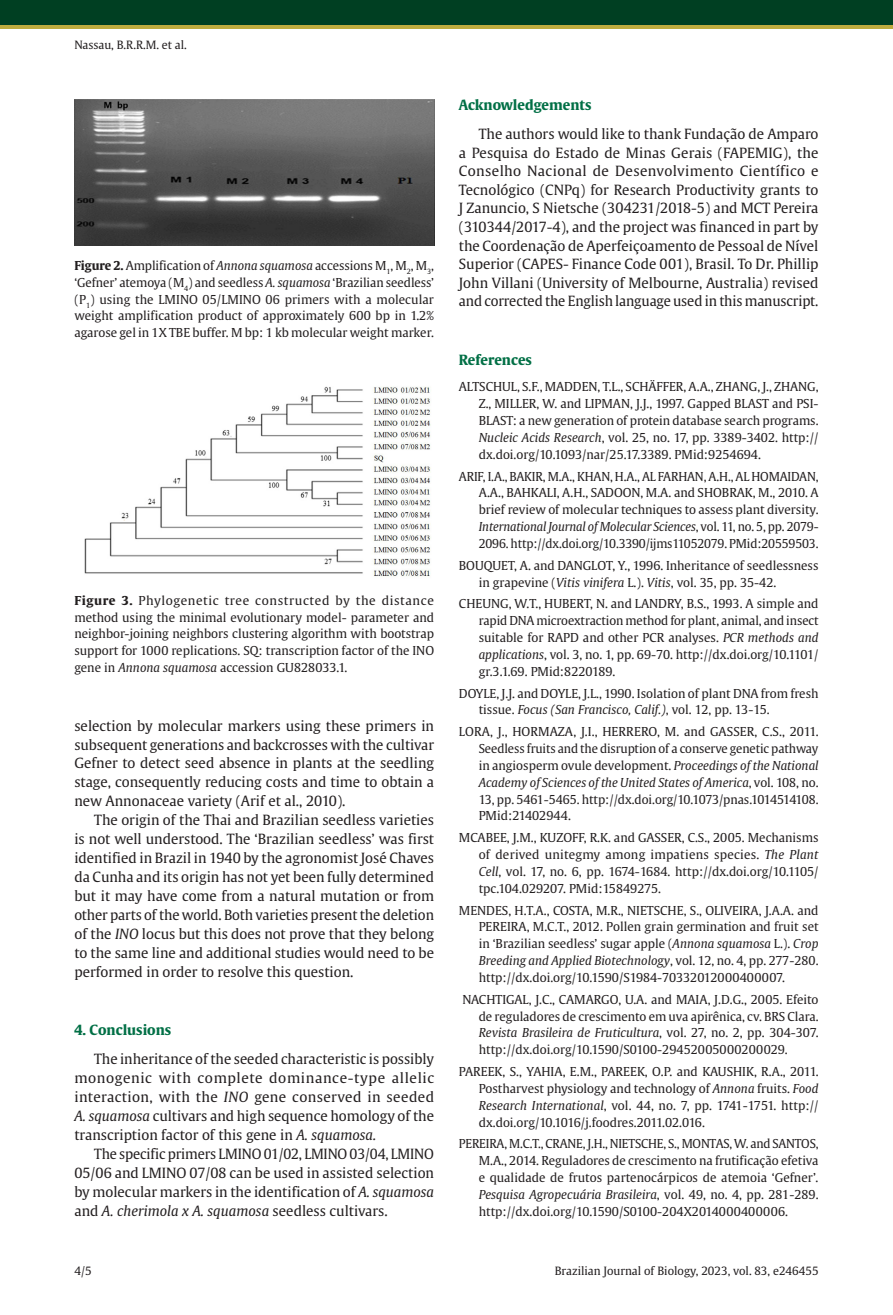
<style>
.page{position:relative;width:893px;height:1315px;background:#fff}
.page>*{position:absolute;margin:0;border:0;box-sizing:border-box;transform-origin:0 0}
.Paragraph{font:14px/18.9px "Gulliver";color:#231f20;text-align:justify}
.Acknowledgment{font:14px/18.6px "Gulliver";letter-spacing:-.01em;color:#231f20;text-align:justify}
.AcknowledgmentHead{font:700 14px "Gulliver";color:#016f45}
.Heading1{font:700 14px "Gulliver";color:#016f45}
.ReferenceHead{font:700 14px "Gulliver";color:#016f45}
.Reference{font:12.25px/16.8px "Gulliver";color:#231f20;text-align:justify}
.FigureCaption{font:12.25px/16.6px "Gulliver";color:#231f20;text-align:justify}
.t1{font:11.38px "Gulliver";color:#231f20}
.s1{font-weight:700}
.s2{font-style:italic}
</style>
<div class="page">
<div style="left:0;top:12px;width:893px;height:17px;background:#beab3f"></div>
<div style="left:0;top:0;width:893px;height:25px;background:#003f22"></div>
<img style="left:74px;top:99px;width:360px;height:147px">
<img style="left:84px;top:386px;width:347px;height:191px">
<p class="t1" style="left:74px;top:37px;width:114px">Nassau, B.R.R.M. et al.</p>
<p class="FigureCaption" style="left:74px;top:257px;width:361px"><span class="s1">Figure 2.</span> Amplification of <span class="s2">Annona squamosa</span> accessions M<sub>1</sub>, M<sub>2</sub>, M<sub>3</sub>, ‘Gefner’ atemoya (M<sub>4</sub>) and seedless <span class="s2">A. squamosa</span> ‘Brazilian seedless’ (P<sub>1</sub>) using the LMINO 05/LMINO 06 primers with a molecular weight amplification product of approximately 600 bp in 1.2% agarose gel in 1X TBE buffer. M bp: 1 kb molecular weight marker.</p>
<p class="FigureCaption" style="left:74px;top:592px;width:361px"><span class="s1">Figure 3.</span> Phylogenetic tree constructed by the distance method using the minimal evolutionary model- parameter and neighbor‑joining neighbors clustering algorithm with bootstrap support for 1000 replications. SQ: transcription factor of the INO gene in <span class="s2">Annona squamosa</span> accession GU828033.1.</p>
<p class="Paragraph" style="left:74px;top:716px;width:361px">selection by molecular markers using these primers in subsequent generations and backcrosses with the cultivar Gefner to detect seed absence in plants at the seedling stage, consequently reducing costs and time to obtain a new Annonaceae variety (Arif et al., 2010).</p>
<p class="Paragraph" style="left:74px;top:810px;width:361px;text-indent:20px">The origin of the Thai and Brazilian seedless varieties is not well understood. The ‘Brazilian seedless’ was first identified in Brazil in 1940 by the agronomist José Chaves da Cunha and its origin has not yet been fully determined but it may have come from a natural mutation or from other parts of the world. Both varieties present the deletion of the <span class="s2">INO</span> locus but this does not prove that they belong to the same line and additional studies would need to be performed in order to resolve this question.</p>
<p class="Heading1" style="left:74px;top:1021px;width:98px">4. Conclusions</p>
<p class="Paragraph" style="left:74px;top:1049px;width:361px;text-indent:20px">The inheritance of the seeded characteristic is possibly monogenic with complete dominance-type allelic interaction, with the <span class="s2">INO</span> gene conserved in seeded <span class="s2">A. squamosa</span> cultivars and high sequence homology of the transcription factor of this gene in <span class="s2">A. squamosa.</span></p>
<p class="Paragraph" style="left:74px;top:1144px;width:361px;text-indent:20px">The specific primers LMINO 01/02, LMINO 03/04, LMINO 05/06 and LMINO 07/08 can be used in assisted selection by molecular markers in the identification of <span class="s2">A. squamosa </span>and <span class="s2">A. cherimola x A. squamosa</span> seedless cultivars.</p>
<p class="AcknowledgmentHead" style="left:459px;top:96px;width:134px">Acknowledgements</p>
<p class="Acknowledgment" style="left:459px;top:125px;width:361px;text-indent:20px">The authors would like to thank Fundação de Amparo a Pesquisa do Estado de Minas Gerais (FAPEMIG), the Conselho Nacional de Desenvolvimento Científico e Tecnológico (CNPq) for Research Productivity grants to J Zanuncio, S Nietsche (304231/2018-5) and MCT Pereira (310344/2017-4), and the project was financed in part by the Coordenação de Aperfeiçoamento de Pessoal de Nível Superior (CAPES- Finance Code 001), Brasil. To Dr. Phillip John Villani (University of Melbourne, Australia) revised and corrected the English language used in this manuscript.</p>
<p class="ReferenceHead" style="left:459px;top:350px;width:75px">References</p>
<p class="Reference" style="left:479px;top:378px;width:341px;text-indent:-20px">ALTSCHUL, S.F., MADDEN, T.L., SCHÄFFER, A.A., ZHANG, J., ZHANG, Z., MILLER, W. and LIPMAN, J.J., 1997. Gapped BLAST and PSI-BLAST: a new generation of protein database search programs.<br><span class="s2">Nucleic Acids Research</span>, vol. 25, no. 17, pp. 3389-3402. http:// dx.doi.org/10.1093/nar/25.17.3389. PMid:9254694.</p>
<p class="Reference" style="left:479px;top:467px;width:341px;text-indent:-20px">ARIF, I.A., BAKIR, M.A., KHAN, H.A., AL FARHAN, A.H., AL HOMAIDAN, A.A., BAHKALI, A.H., SADOON, M.A. and SHOBRAK, M., 2010. A brief review of molecular techniques to assess plant diversity.<br><span class="s2">International Journal of Molecular Sciences</span>, vol. 11, no. 5, pp. 2079- 2096. http://dx.doi.org/10.3390/ijms11052079. PMid:20559503.</p>
<p class="Reference" style="left:479px;top:557px;width:341px;text-indent:-20px">BOUQUET, A. and DANGLOT, Y., 1996. Inheritance of seedlessness in grapevine (<span class="s2">Vitis vinifera</span> L.). <span class="s2">Vitis</span>, vol. 35, pp. 35-42.</p>
<p class="Reference" style="left:479px;top:595px;width:341px;text-indent:-20px">CHEUNG, W.T., HUBERT, N. and LANDRY, B.S., 1993. A simple and rapid DNA microextraction method for plant, animal, and insect suitable for RAPD and other PCR analyses. <span class="s2">PCR methods and applications</span>, vol. 3, no. 1, pp. 69-70. http://dx.doi.org/10.1101/ gr.3.1.69. PMid:8220189.</p>
<p class="Reference" style="left:479px;top:684px;width:341px;text-indent:-20px">DOYLE, J.J. and DOYLE, J.L., 1990. Isolation of plant DNA from fresh tissue. <span class="s2">Focus (San Francisco, Calif.)</span>, vol. 12, pp. 13-15.</p>
<p class="Reference" style="left:479px;top:723px;width:341px;text-indent:-20px">LORA, J., HORMAZA, J.I., HERRERO, M. and GASSER, C.S., 2011.<br>Seedless fruits and the disruption of a conserve genetic pathway in angiosperm ovule development. <span class="s2">Proceedings of the National Academy of Sciences of the United States of America</span>, vol. 108, no.<br>13, pp. 5461-5465. http://dx.doi.org/10.1073/pnas.1014514108.<br>PMid:21402944.</p>
<p class="Reference" style="left:479px;top:829px;width:341px;text-indent:-20px">MCABEE, J.M., KUZOFF, R.K. and GASSER, C.S., 2005. Mechanisms of derived unitegmy among impatiens species. <span class="s2">The Plant Cell</span>, vol. 17, no. 6, pp. 1674-1684. http://dx.doi.org/10.1105/ tpc.104.029207. PMid:15849275.</p>
<p class="Reference" style="left:479px;top:901px;width:341px;text-indent:-20px">MENDES, H.T.A., COSTA, M.R., NIETSCHE, S., OLIVEIRA, J.A.A. and PEREIRA, M.C.T., 2012. Pollen grain germination and fruit set in ‘Brazilian seedless’ sugar apple (<span class="s2">Annona squamosa</span> L.). <span class="s2">Crop Breeding and Applied Biotechnology</span>, vol. 12, no. 4, pp. 277-280. http://dx.doi.org/10.1590/S1984-70332012000400007.</p>
<p class="Reference" style="left:479px;top:990px;width:341px;text-indent:-16px">NACHTIGAL, J.C., CAMARGO, U.A. and MAIA, J.D.G., 2005. Efeito de reguladores de crescimento em uva apirênica, cv. BRS Clara.<br><span class="s2">Revista Brasileira de Fruticultura</span>, vol. 27, no. 2, pp. 304-307. http://dx.doi.org/10.1590/S0100-29452005000200029.</p>
<p class="Reference" style="left:479px;top:1063px;width:341px;text-indent:-20px">PAREEK, S., YAHIA, E.M., PAREEK, O.P. and KAUSHIK, R.A., 2011.<br>Postharvest physiology and technology of <span class="s2">Annona</span> fruits. <span class="s2">Food Research International</span>, vol. 44, no. 7, pp. 1741-1751. http:// dx.doi.org/10.1016/j.foodres.2011.02.016.</p>
<p class="Reference" style="left:479px;top:1135px;width:341px;text-indent:-20px">PEREIRA, M.C.T., CRANE, J.H., NIETSCHE, S., MONTAS, W. and SANTOS, M.A., 2014. Reguladores de crescimento na frutificação efetiva e qualidade de frutos partenocárpicos de atemoia ‘Gefner’.<br><span class="s2">Pesquisa Agropecuária Brasileira</span>, vol. 49, no. 4, pp. 281-289. http://dx.doi.org/10.1590/S0100-204X2014000400006.</p>
<p class="t1" style="left:74px;top:1264px;width:19px">4/5</p>
<p class="t1" style="left:555px;top:1264px;width:265px">Brazilian Journal of Biology, 2023, vol. 83, e246455</p>
</div>
